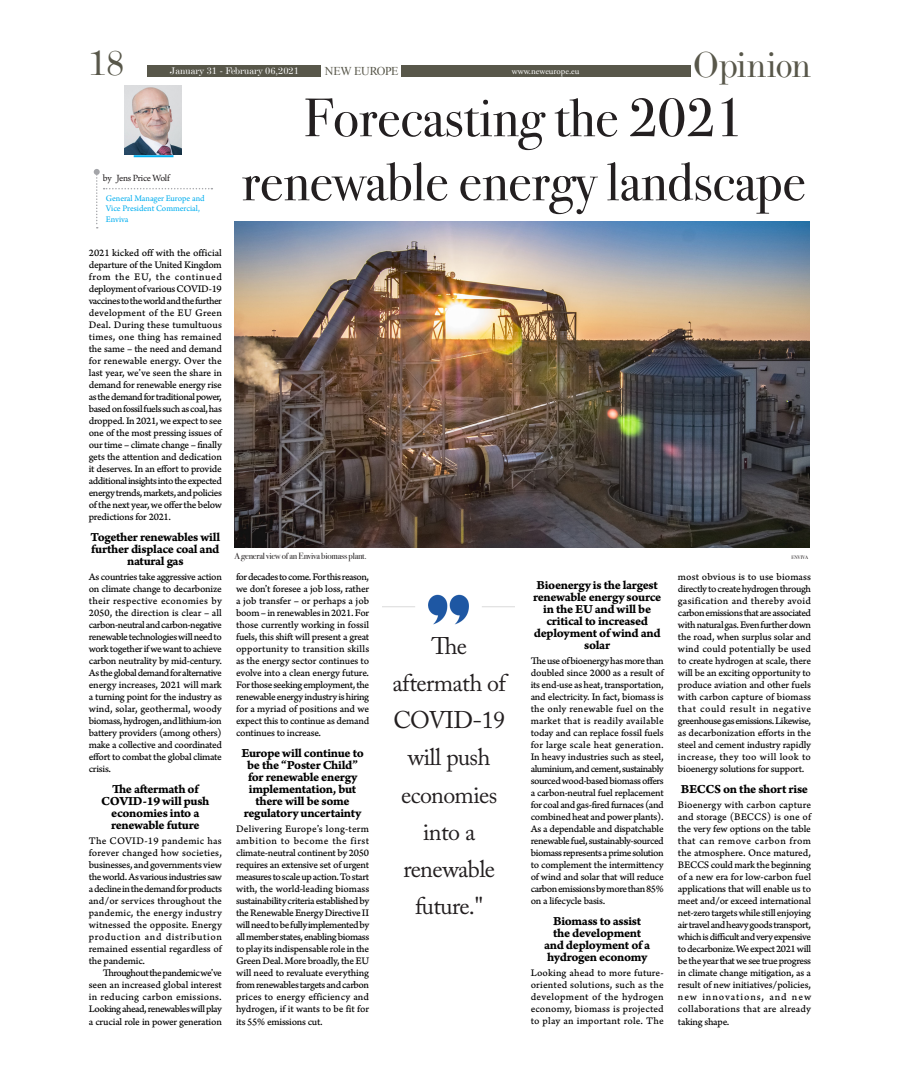
<style>
.page{position:relative;width:899px;height:1078px;background:#fff}
.page>*{position:absolute;margin:0;border:0;box-sizing:border-box;transform-origin:0 0}
.t1{font:54px/64px "Bodoni Svty Two ITCTT";color:#231f20;text-align:center}
.t2{font:37px "De Vinne BT Text";letter-spacing:-.025em;color:#58574a}
.t3{font:24px/37px "Adobe Caslon Pro";letter-spacing:-.025em;color:#231f20;text-align:center}
.t4{font:13px/12px "Arno Pro Bold Caption";letter-spacing:-.03em;color:#000;text-align:center}
.t5{font:12px "Times New Roman";letter-spacing:-.035em;color:#58574a}
.t6{font:10.5px/12px "Arno Pro Caption";letter-spacing:-.025em;color:#000;text-align:justify}
.t7{font:10px "De Vinne BT Text";color:#fff}
.t8{font:10px "Arno Pro";letter-spacing:-.03em;color:#231f20}
.t9{font:9px/10.5px "Arno Pro";letter-spacing:-.005em;color:#00aeef}
.t10{font:9px "Bodoni Svty Two ITCTT";letter-spacing:-.025em;color:#231f20}
.t11{font:9px "Adobe Garamond Pro";color:#fff}
.t12{font:5px "Bodoni Svty Two ITCTT";letter-spacing:-.025em;color:#231f20}
</style>
<div class="page">
<div style="left:148px;top:65px;width:173px;height:12px;background:#58574a"></div>
<div style="left:401px;top:65px;width:289px;height:12px;background:#58574a"></div>
<img style="left:235px;top:221px;width:574px;height:326px">
<svg style="left:94px;top:169px;width:118px;height:59px"></svg>
<img style="left:124px;top:86px;width:57px;height:69px">
<hr style="left:134px;top:155px;width:39px;height:2px;background:#00aeef">
<img style="left:382px;top:594px;width:132px;height:31px">
<h2 class="t2" style="left:88px;top:41px;width:38px">18</h2>
<p class="t7" style="left:170px;top:65px;width:130px">January 31 - February 06,2021</p>
<p class="t5" style="left:325px;top:63px;width:75px">NEW EUROPE</p>
<p class="t11" style="left:512px;top:65px;width:69px">www.neweurope.eu</p>
<h2 class="t2" style="left:693px;top:42px;width:119px">Opinion</h2>
<p class="t8" style="left:103px;top:173px;width:68px">by Jens Price Wolf</p>
<p class="t9" style="left:106px;top:193px;width:100px">General Manager Europe and<br>Vice President Commercial,<br>Enviva</p>
<p class="t6" style="left:89px;top:247px;width:135px">2021 kicked off with the official departure of the United Kingdom from the EU, the continued deployment of various COVID-19 vaccines to the world and the further development of the EU Green Deal. During these tumultuous times, one thing has remained the same – the need and demand for renewable energy. Over the last year, we’ve seen the share in demand for renewable energy rise as the demand for traditional power, based on fossil fuels such as coal, has dropped. In 2021, we expect to see one of the most pressing issues of our time – climate change – finally gets the attention and dedication it deserves. In an effort to provide additional insights into the expected energy trends, markets, and policies of the next year, we offer the below predictions for 2021.</p>
<p class="t4" style="left:91px;top:531px;width:131px">Together renewables will further displace coal and natural gas</p>
<p class="t6" style="left:89px;top:571px;width:135px">As countries take aggressive action on climate change to decarbonize their respective economies by 2050, the direction is clear – all carbon-neutral and carbon-negative renewable technologies will need to work together if we want to achieve carbon neutrality by mid-century.<br>As the global demand for alternative energy increases, 2021 will mark a turning point for the industry as wind, solar, geothermal, woody biomass, hydrogen, and lithium-ion battery providers (among others) make a collective and coordinated effort to combat the global climate crisis.</p>
<p class="t4" style="left:101px;top:783px;width:110px">The aftermath of<br>COVID-19 will push economies into a renewable future</p>
<p class="t6" style="left:89px;top:835px;width:135px">The COVID-19 pandemic has forever changed how societies, businesses, and governments view the world. As various industries saw a decline in the demand for products and/or services throughout the pandemic, the energy industry witnessed the opposite. Energy production and distribution remained essential regardless of the pandemic.</p>
<p class="t6" style="left:89px;top:967px;width:135px;text-indent:14px">Throughout the pandemic we’ve seen an increased global interest in reducing carbon emissions.<br>Looking ahead, renewables will play a crucial role in power generation</p>
<h1 class="t1" style="left:242px;top:80px;width:565px">Forecasting the 2021 renewable energy landscape</h1>
<p class="t10" style="left:234px;top:549px;width:134px">A general view of an Enviva biomass plant.</p>
<p class="t12" style="left:791px;top:553px;width:18px">ENVIVA</p>
<p class="t6" style="left:236px;top:571px;width:135px">for decades to come. For this reason, we don’t foresee a job loss, rather a job transfer – or perhaps a job boom – in renewables in 2021. For those currently working in fossil fuels, this shift will present a great opportunity to transition skills as the energy sector continues to evolve into a clean energy future.<br>For those seeking employment, the renewable energy industry is hiring for a myriad of positions and we expect this to continue as demand continues to increase.</p>
<p class="t4" style="left:241px;top:747px;width:124px">Europe will continue to be the “Poster Child” for renewable energy implementation, but there will be some regulatory uncertainty</p>
<p class="t6" style="left:236px;top:823px;width:135px">Delivering Europe’s long-term ambition to become the first climate-neutral continent by 2050 requires an extensive set of urgent measures to scale up action. To start with, the world-leading biomass sustainability criteria established by the Renewable Energy Directive II will need to be fully implemented by all member states, enabling biomass to play its indispensable role in the Green Deal. More broadly, the EU will need to revaluate everything from renewables targets and carbon prices to energy efficiency and hydrogen, if it wants to be fit for its 55% emissions cut.</p>
<h3 class="t3" style="left:392px;top:627px;width:115px">The aftermath of<br>COVID-19 will push economies into a renewable future."</h3>
<p class="t4" style="left:533px;top:579px;width:130px">Bioenergy is the largest renewable energy source in the EU and will be critical to increased deployment of wind and solar</p>
<p class="t6" style="left:530px;top:655px;width:135px">The use of bioenergy has more than doubled since 2000 as a result of its end-use as heat, transportation, and electricity. In fact, biomass is the only renewable fuel on the market that is readily available today and can replace fossil fuels for large scale heat generation.<br>In heavy industries such as steel, aluminium, and cement, sustainably sourced wood-based biomass offers a carbon-neutral fuel replacement for coal and gas-fired furnaces (and combined heat and power plants).<br>As a dependable and dispatchable renewable fuel, sustainably-sourced biomass represents a prime solution to complement the intermittency of wind and solar that will reduce carbon emissions by more than 85% on a lifecycle basis.</p>
<p class="t4" style="left:544px;top:915px;width:108px">Biomass to assist the development and deployment of a hydrogen economy</p>
<p class="t6" style="left:530px;top:967px;width:135px">Looking ahead to more future&shy;oriented solutions, such as the development of the hydrogen economy, biomass is projected to play an important role. The</p>
<p class="t6" style="left:678px;top:571px;width:135px">most obvious is to use biomass directly to create hydrogen through gasification and thereby avoid carbon emissions that are associated with natural gas. Even further down the road, when surplus solar and wind could potentially be used to create hydrogen at scale, there will be an exciting opportunity to produce aviation and other fuels with carbon capture of biomass that could result in negative greenhouse gas emissions. Likewise, as decarbonization efforts in the steel and cement industry rapidly increase, they too will look to bioenergy solutions for support.</p>
<p class="t4" style="left:681px;top:783px;width:129px">BECCS on the short rise</p>
<p class="t6" style="left:678px;top:799px;width:135px">Bioenergy with carbon capture and storage (BECCS) is one of the very few options on the table that can remove carbon from the atmosphere. Once matured, BECCS could mark the beginning of a new era for low-carbon fuel applications that will enable us to meet and/or exceed international net-zero targets while still enjoying air travel and heavy goods transport, which is difficult and very expensive to decarbonize. We expect 2021 will be the year that we see true progress in climate change mitigation, as a result of new initiatives/policies, new innovations, and new collaborations that are already taking shape.</p>
</div>
